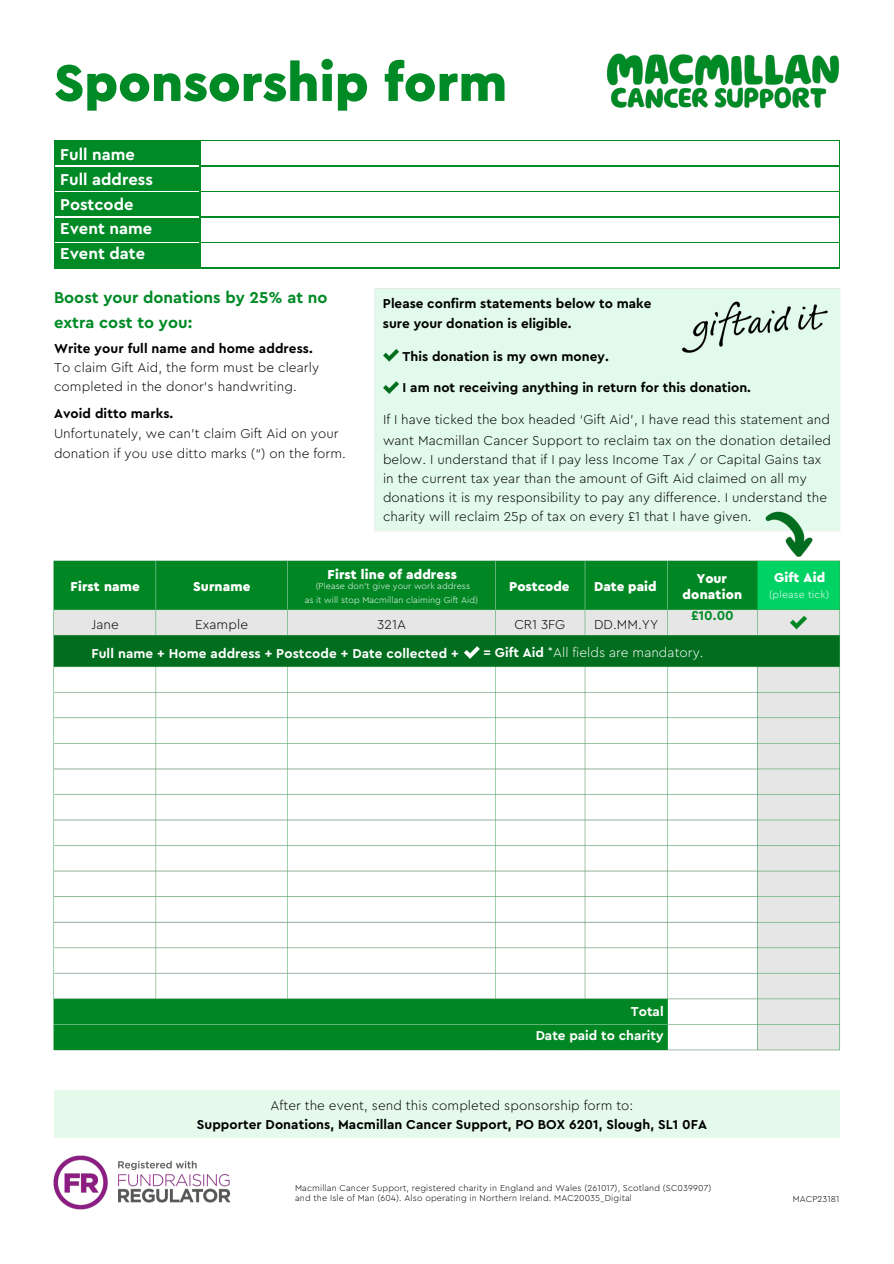
<style>
.page{position:relative;width:894px;height:1264px;background:#fff}
.page>*{position:absolute;margin:0;border:0;box-sizing:border-box;transform-origin:0 0}
.t1{font:900 54px "Cera Pro Macmillan";color:#008a26}
.t2{font:700 16.5px/24.8px "Cera Pro Macmillan";color:#fff}
.t3{font:700 16.5px/24.8px "Cera Pro Macmillan";color:#008a26}
.t4{font:300 13.5px/19.2px "Cera Pro Macmillan";letter-spacing:.005em;color:#000}
.t5{font:700 13.5px/19.2px "Cera Pro Macmillan";color:#000;text-align:center}
.t6{font:900 13.5px/21.3px "Cera Pro Macmillan";letter-spacing:.01em;color:#fff;text-align:center}
.t7{font:700 13.5px/29.2px "Cera Pro Macmillan";letter-spacing:.005em;color:#fff}
.t8{font:300 13.5px "Cera Pro Macmillan";letter-spacing:.005em;color:#fff}
.t9{font:300 10.5px "Cera Pro Macmillan";letter-spacing:.015em;color:#fff}
.t10{font:300 9px/10.2px "Cera Pro Macmillan";letter-spacing:.015em;color:#000}
.t11{font:300 9px "Cera Pro Macmillan";letter-spacing:.005em;color:#fff}
.s1{font-weight:700}
.s2{font-weight:700;color:#008a26}
.s3{font-weight:300;color:#000}
.s4{font-weight:300}
</style>
<div class="page">
<img style="left:53px;top:1155px;width:178px;height:55px">
<div style="left:54px;top:1090px;width:785px;height:48px;background:#e5faeb"></div>
<img style="left:606px;top:53px;width:234px;height:56px">
<img style="left:53px;top:288px;width:788px;height:763px">
<hr style="left:200px;top:140px;width:639px;height:1px;background:#008a26">
<hr style="left:200px;top:166px;width:639px;height:1px;background:#008a26">
<hr style="left:200px;top:191px;width:639px;height:1px;background:#008a26">
<hr style="left:200px;top:217px;width:639px;height:1px;background:#008a26">
<hr style="left:54px;top:268px;width:146px;height:1px;background:#008a26">
<div style="left:54px;top:140px;width:147px;height:128px;background:#008a26"></div>
<hr style="left:200px;top:242px;width:639px;height:1px;background:#008a26">
<svg style="left:839px;top:141px;width:1px;height:127px"></svg>
<hr style="left:200px;top:268px;width:639px;height:1px;background:#008a26">
<p class="t1" style="left:54px;top:57px;width:454px">Sponsorship form</p>
<h4 class="t2" style="left:60px;top:143px;width:94px">Full name<br>Full address<br>Postcode<br>Event name<br>Event date</h4>
<h5 class="t3" style="left:54px;top:286px;width:275px">Boost your donations by 25% at no extra cost to you:</h5>
<h1 class="t4" style="left:54px;top:339px;width:266px"><span class="s1">Write your full name and home address.<br></span>To claim Gift Aid, the form must be clearly completed in the donor’s handwriting.</h1>
<h1 class="t4" style="left:54px;top:404px;width:293px;line-height:19.6px"><span class="s1">Avoid ditto marks.<br></span>Unfortunately, we can’t claim Gift Aid on your donation if you use ditto marks (“) on the form.</h1>
<p class="t5" style="left:383px;top:295px;width:270px;text-align:left">Please confirm statements below to make sure your donation is eligible.</p>
<h5 class="t5" style="left:402px;top:347px;width:207px">This donation is my own money.</h5>
<h5 class="t5" style="left:402px;top:379px;width:350px">I am not receiving anything in return for this donation.</h5>
<h3 class="t4" style="left:383px;top:410px;width:449px">If I have ticked the box headed ‘Gift Aid’, I have read this statement and want Macmillan Cancer Support to reclaim tax on the donation detailed below. I understand that if I pay less Income Tax / or Capital Gains tax in the current tax year than the amount of Gift Aid claimed on all my</h3>
<h3 class="t4" style="left:383px;top:488px;width:445px">donations it is my responsibility to pay any difference. I understand the charity will reclaim 25p of tax on every £1 that I have given.</h3>
<p class="t6" style="left:327px;top:564px;width:131px">First line of address</p>
<h4 class="t6" style="left:696px;top:567px;width:32px">Your</h4>
<h4 class="t6" style="left:682px;top:584px;width:61px">donation <span class="s2">£10.00</span></h4>
<p class="t6" style="left:509px;top:576px;width:62px">Postcode</p>
<p class="t6" style="left:594px;top:576px;width:64px">Date paid</p>
<p class="t6" style="left:70px;top:576px;width:71px">First name</p>
<h2 class="t6" style="left:193px;top:576px;width:59px">Surname</h2>
<h2 class="t11" style="left:315px;top:582px;width:156px">(Please don’t give your work address</h2>
<h5 class="t7" style="left:91px;top:609px;width:369px"><span class="s3">Jane<br></span>Full name + Home address + Postcode + Date collected +</h5>
<h3 class="t11" style="left:304px;top:595px;width:175px">as it will stop Macmillan claiming Gift Aid)</h3>
<h4 class="t4" style="left:195px;top:615px;width:54px">Example</h4>
<h4 class="t4" style="left:377px;top:615px;width:30px">321A</h4>
<h4 class="t4" style="left:514px;top:615px;width:52px">CR1 3FG</h4>
<h4 class="t4" style="left:594px;top:615px;width:66px">DD.MM.YY</h4>
<h4 class="t8" style="left:483px;top:646px;width:221px"><span class="s1">= Gift Aid</span> *All fields are mandatory.</h4>
<h4 class="t6" style="left:774px;top:567px;width:52px">Gift Aid</h4>
<h4 class="t9" style="left:768px;top:589px;width:61px">(please tick)</h4>
<h4 class="t7" style="left:535px;top:999px;width:129px;line-height:24.8px;text-align:right">Total<br>Date paid to charity</h4>
<h5 class="t5" style="left:197px;top:1095px;width:511px"><span class="s4">After the event, send this completed sponsorship form to:<br></span>Supporter Donations, Macmillan Cancer Support, PO BOX 6201, Slough, SL1 0FA</h5>
<h5 class="t10" style="left:295px;top:1183px;width:417px">Macmillan Cancer Support, registered charity in England and Wales (261017), Scotland (SC039907) and the Isle of Man (604). Also operating in Northern Ireland. MAC20035_Digital</h5>
<h6 class="t10" style="left:792px;top:1194px;width:48px">MACP23181</h6>
</div>
